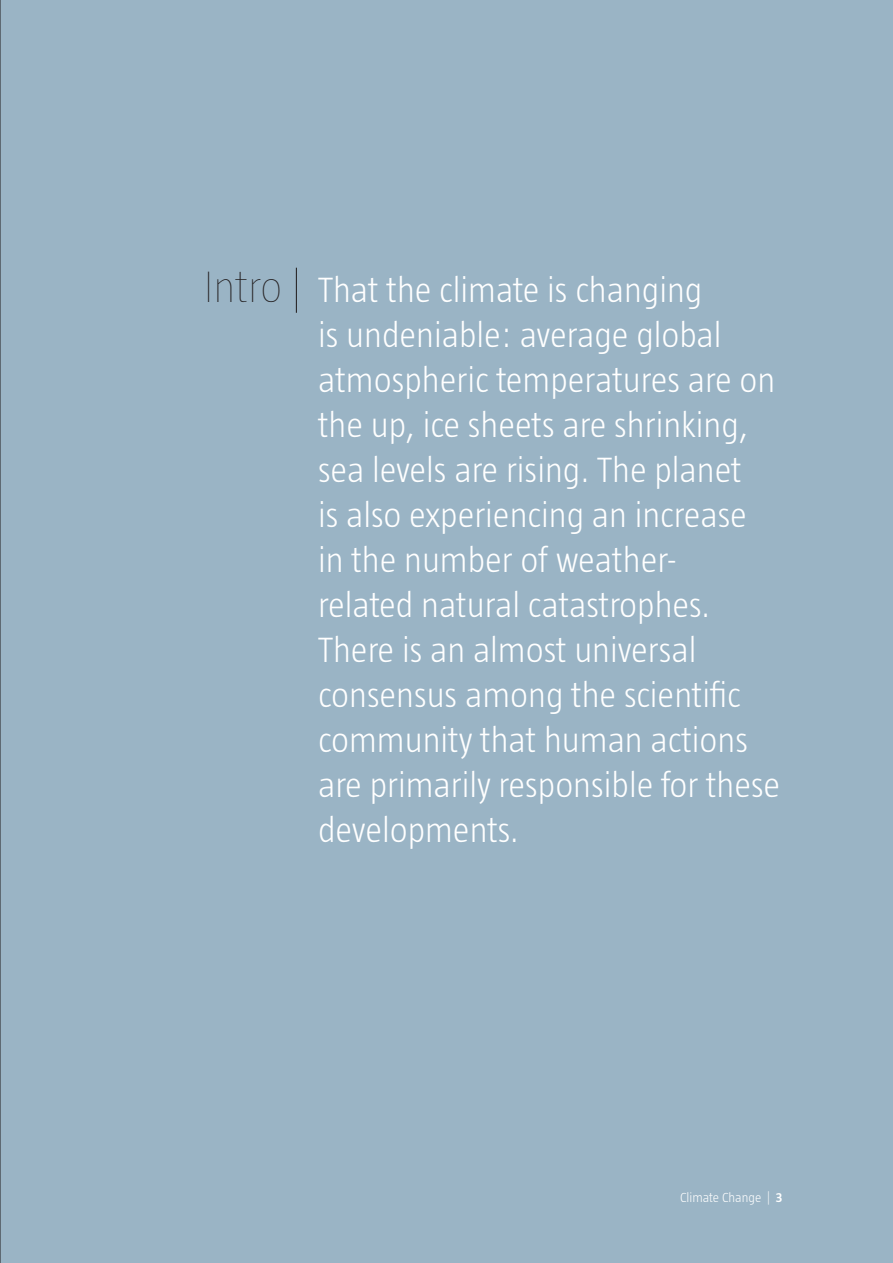
<style>
.page{position:relative;width:893px;height:1263px;background:#9ab4c5}
.page>*{position:absolute;margin:0;border:0;box-sizing:border-box;transform-origin:0 0}
.t1{font:45px "Taz H21";letter-spacing:-.005em;color:#231f20}
.t2{font:300 36px/45px "Taz";color:#fff}
.t3{font:300 13.5px "Taz";color:#fff}
.s1{font-weight:600}
</style>
<div class="page">
<hr style="left:296px;top:268px;width:1px;height:45px;background:#231f20">
<hr style="left:0;top:0;width:1px;height:1263px;background:#231f20">
<p class="t1" style="left:204px;top:261px;width:80px">Intro</p>
<p class="t2" style="left:318px;top:266px;width:464px">That the climate is changing<br>is undeniable: average global atmospheric temperatures are on the up, ice sheets are shrinking, sea levels are rising. The planet<br>is also experiencing an increase in the number of weather&shy;related natural catastrophes.<br>There is an almost universal consensus among the scientific community that human actions are primarily responsible for these developments.</p>
<p class="t3" style="left:680px;top:1189px;width:104px">Climate Change | <span class="s1">3</span></p>
</div>
